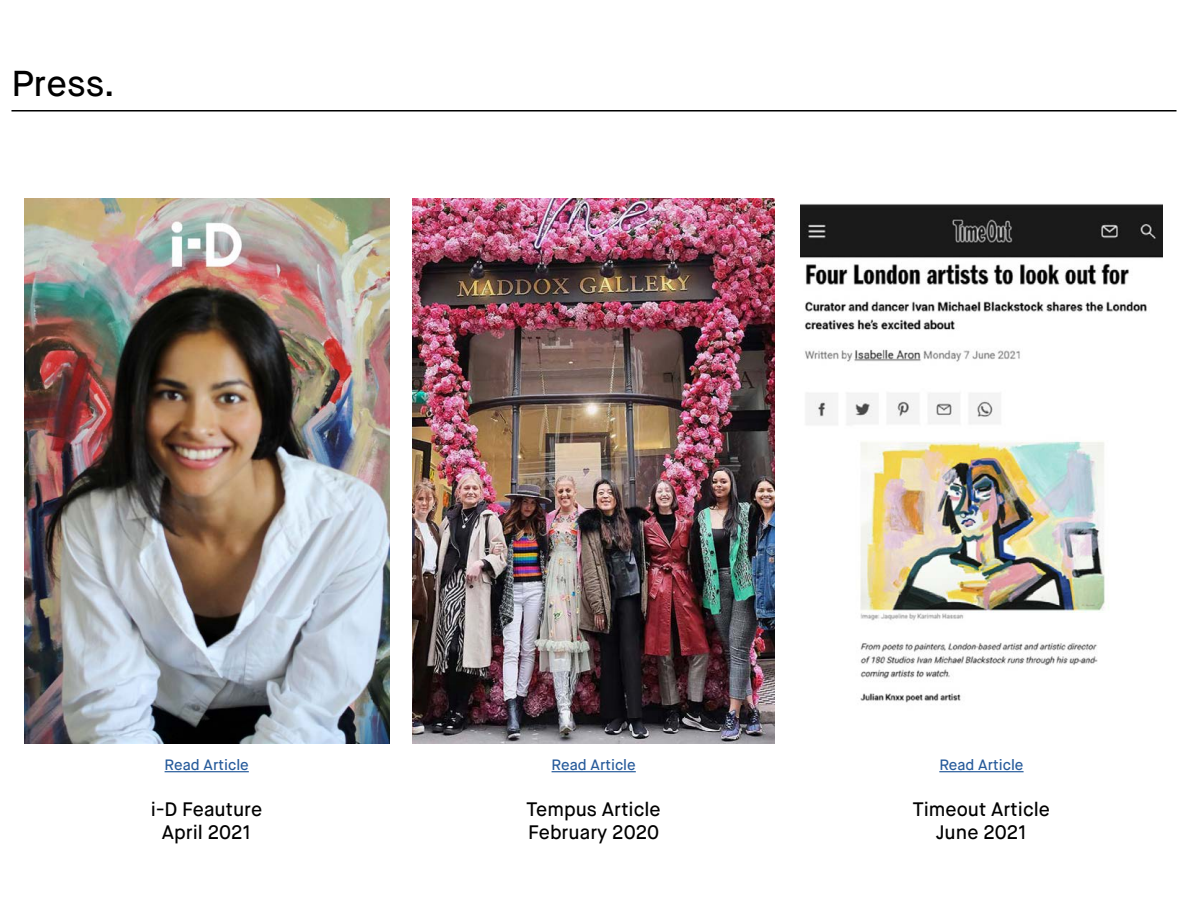
<style>
.page{position:relative;width:1188px;height:918px;background:#fff}
.page>*{position:absolute;margin:0;border:0;box-sizing:border-box;transform-origin:0 0}
.t1{font:500 36px "Maison Neue";color:#000}
.t2{font:500 19.5px/23.4px "Maison Neue";color:#000;text-align:center}
.t3{font:500 15px "Maison Neue";color:#275b9b}
</style>
<div class="page">
<hr style="left:11px;top:110px;width:1166px;height:2px;background:#000">
<img style="left:800px;top:204px;width:363px;height:499px">
<img style="left:412px;top:198px;width:363px;height:546px">
<img style="left:24px;top:198px;width:365px;height:546px">
<hr style="left:165px;top:771px;width:84px;height:1px;background:#275b9b">
<hr style="left:939px;top:771px;width:85px;height:1px;background:#275b9b">
<hr style="left:552px;top:771px;width:84px;height:1px;background:#275b9b">
<h1 class="t1" style="left:11px;top:61px;width:105px">Press.</h1>
<p class="t3" style="left:165px;top:755px;width:86px">Read Article</p>
<p class="t3" style="left:552px;top:755px;width:86px">Read Article</p>
<p class="t3" style="left:939px;top:755px;width:86px">Read Article</p>
<p class="t2" style="left:913px;top:798px;width:139px">Timeout Article<br>June 2021</p>
<p class="t2" style="left:527px;top:797px;width:136px;text-align:left">Tempus Article<br>February 2020</p>
<p class="t2" style="left:151px;top:798px;width:113px">i-D Feauture<br>April 2021</p>
</div>
